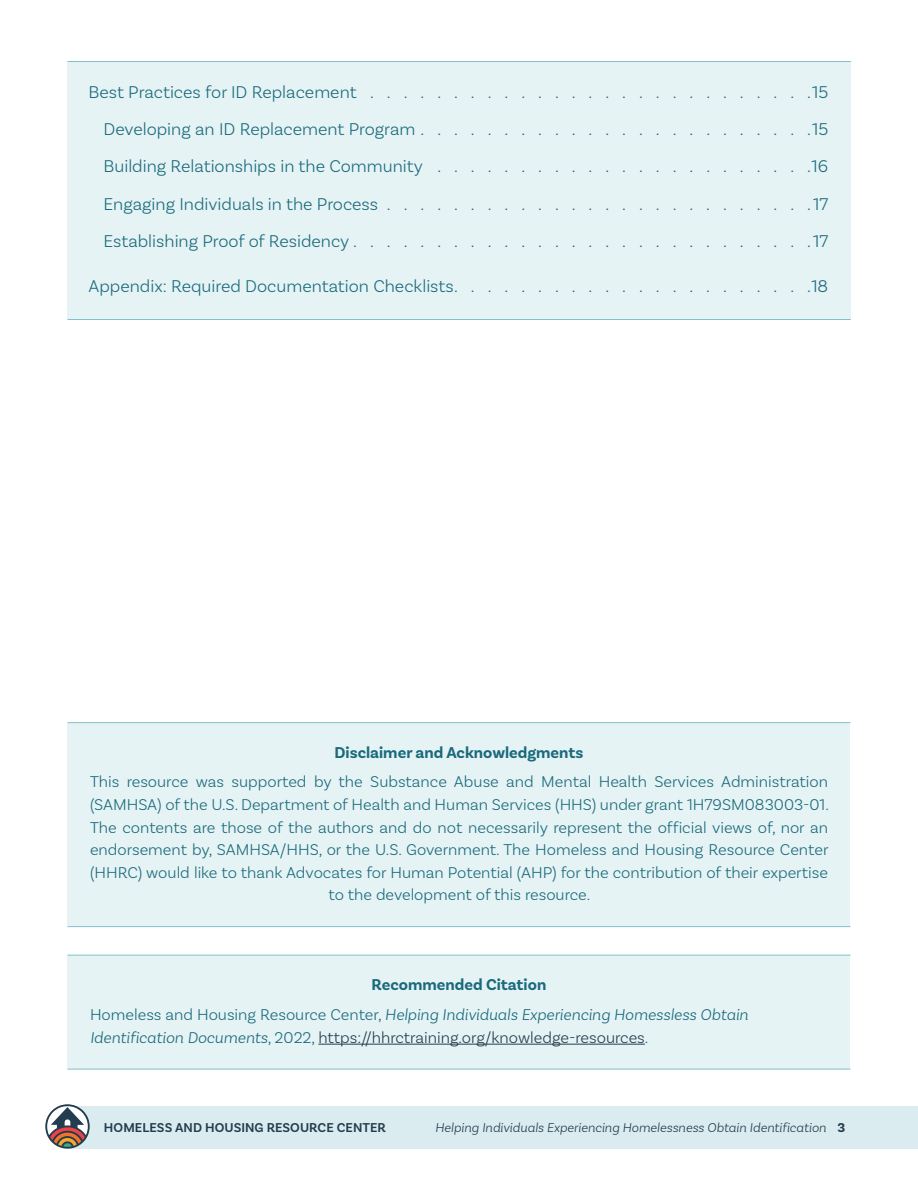
<style>
.page{position:relative;width:918px;height:1188px;background:#fff}
.page>*{position:absolute;margin:0;border:0;box-sizing:border-box;transform-origin:0 0}
.t1{font:300 18px "Basic Sans";color:#196a7b}
.t2{font:300 16.5px/22.5px "Basic Sans";color:#196a7b;text-align:center}
.t3{font:italic 300 16.5px/22.5px "Basic Sans";color:#196a7b}
.t4{font:700 16.5px "Basic Sans";color:#196a7b}
.t5{font:italic 300 13.5px "Basic Sans";color:#223d4d}
.t6{font:600 13.5px "Basic Sans";letter-spacing:.005em;color:#223d4d}
.s1{font-style:normal}
.s2{font-style:normal;color:#223d4d}
.s3{font-weight:700;font-style:normal}
</style>
<div class="page">
<div style="left:66px;top:1106px;width:852px;height:43px;background:#daecef"></div>
<svg style="left:45px;top:1104px;width:45px;height:45px"></svg>
<div style="left:68px;top:62px;width:783px;height:258px;background:#e6f3f5"></div>
<hr style="left:68px;top:319px;width:783px;height:1px;background:#83c0cb">
<hr style="left:68px;top:61px;width:783px;height:1px;background:#83c0cb">
<div style="left:68px;top:723px;width:782px;height:204px;background:#e6f3f5"></div>
<hr style="left:68px;top:926px;width:782px;height:1px;background:#83c0cb">
<hr style="left:68px;top:722px;width:782px;height:1px;background:#83c0cb">
<div style="left:68px;top:955px;width:782px;height:114px;background:#e6f3f5"></div>
<hr style="left:68px;top:1069px;width:782px;height:1px;background:#83c0cb">
<hr style="left:68px;top:955px;width:782px;height:1px;background:#83c0cb">
<hr style="left:318px;top:1044px;width:327px;height:1px;background:#223d4d">
<p class="t1" style="left:88px;top:81px;width:741px">Best Practices for ID Replacement . . . . . . . . . . . . . . . . . . . . . . . . . . .15</p>
<p class="t1" style="left:103px;top:118px;width:726px">Developing an ID Replacement Program . . . . . . . . . . . . . . . . . . . . . . . .15</p>
<p class="t1" style="left:103px;top:156px;width:726px">Building Relationships in the Community . . . . . . . . . . . . . . . . . . . . . . .16</p>
<p class="t1" style="left:103px;top:193px;width:726px">Engaging Individuals in the Process . . . . . . . . . . . . . . . . . . . . . . . . . .17</p>
<p class="t1" style="left:103px;top:231px;width:726px">Establishing Proof of Residency . . . . . . . . . . . . . . . . . . . . . . . . . . . .17</p>
<p class="t1" style="left:88px;top:276px;width:741px">Appendix: Required Documentation Checklists . . . . . . . . . . . . . . . . . . . . . .18</p>
<p class="t4" style="left:335px;top:742px;width:250px">Disclaimer and Acknowledgments</p>
<p class="t2" style="left:90px;top:771px;width:740px">This resource was supported by the Substance Abuse and Mental Health Services Administration (SAMHSA) of the U.S. Department of Health and Human Services (HHS) under grant 1H79SM083003-01.<br>The contents are those of the authors and do not necessarily represent the official views of, nor an endorsement by, SAMHSA/HHS, or the U.S. Government. The Homeless and Housing Resource Center (HHRC) would like to thank Advocates for Human Potential (AHP) for the contribution of their expertise to the development of this resource.</p>
<p class="t4" style="left:372px;top:975px;width:176px">Recommended Citation</p>
<p class="t3" style="left:90px;top:1003px;width:660px"><span class="s1">Homeless and Housing Resource Center,</span> Helping Individuals Experiencing Homessless Obtain<br>Identification Documents<span class="s1">, 2022,</span> <span class="s2">https://hhrctraining.org/knowledge-resources</span><span class="s1">.</span></p>
<p class="t6" style="left:104px;top:1119px;width:283px">HOMELESS AND HOUSING RESOURCE CENTER</p>
<p class="t5" style="left:435px;top:1119px;width:412px">Helping Individuals Experiencing Homelessness Obtain Identification <span class="s3">3</span></p>
</div>
